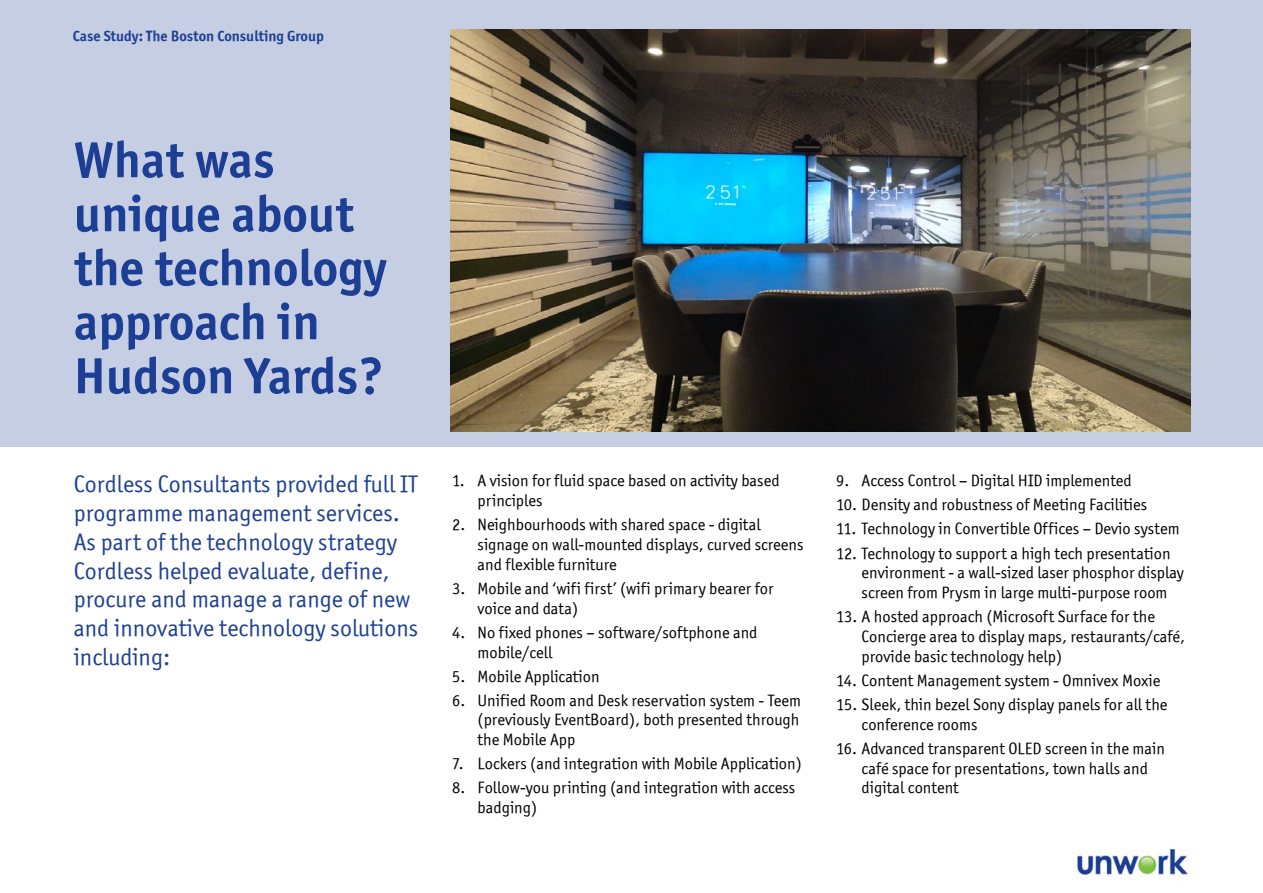
<style>
.page{position:relative;width:1263px;height:893px;background:#fff}
.page>*{position:absolute;margin:0;border:0;box-sizing:border-box;transform-origin:0 0}
.t1{font:51px/54px "Officina Sans ITCTT Bold";color:#1c3e95}
.t2{font:24px/28.8px "Officina Sans ITCTT Book";color:#1e4192}
.t3{font:16.5px/19.8px "Officina Sans ITCTT Book";color:#000}
.t4{font:15px "Officina Sans ITCTT Bold";color:#1e4192}
</style>
<div class="page">
<div style="left:0;top:0;width:1263px;height:446px;background:#c5cee3"></div>
<img style="left:451px;top:30px;width:740px;height:401px">
<img style="left:1077px;top:849px;width:111px;height:26px">
<p class="t4" style="left:73px;top:27px;width:253px">Case Study: The Boston Consulting Group</p>
<h1 class="t1" style="left:74px;top:132px;width:314px">What was unique about the technology approach in<br>Hudson Yards?</h1>
<h2 class="t2" style="left:74px;top:470px;width:346px">Cordless Consultants provided full IT programme management services.<br>As part of the technology strategy<br>Cordless helped evaluate, define, procure and manage a range of new and innovative technology solutions including:</h2>
<p class="t3" style="left:478px;top:471px;width:303px;text-indent:-26px">1. A vision for fluid space based on activity based principles</p>
<p class="t3" style="left:478px;top:515px;width:327px;text-indent:-26px">2. Neighbourhoods with shared space - digital signage on wall-mounted displays, curved screens and flexible furniture</p>
<p class="t3" style="left:478px;top:578px;width:297px;text-indent:-26px">3. Mobile and ‘wifi first’ (wifi primary bearer for voice and data)</p>
<p class="t3" style="left:478px;top:622px;width:281px;text-indent:-26px">4. No fixed phones – software/softphone and mobile/cell</p>
<p class="t3" style="left:452px;top:666px;width:149px">5. Mobile Application</p>
<p class="t3" style="left:478px;top:690px;width:325px;text-align:justify;text-indent:-26px">6. Unified Room and Desk reservation system - Teem (previously EventBoard), both presented through the Mobile App</p>
<p class="t3" style="left:452px;top:754px;width:351px">7. Lockers (and integration with Mobile Application)</p>
<p class="t3" style="left:478px;top:778px;width:319px;text-indent:-26px">8. Follow-you printing (and integration with access badging)</p>
<p class="t3" style="left:836px;top:471px;width:297px">9. Access Control – Digital HID implemented</p>
<p class="t3" style="left:836px;top:495px;width:313px">10. Density and robustness of Meeting Facilities</p>
<p class="t3" style="left:836px;top:519px;width:345px">11. Technology in Convertible Offices – Devio system</p>
<p class="t3" style="left:862px;top:543px;width:324px;text-indent:-26px">12. Technology to support a high tech presentation environment - a wall-sized laser phosphor display screen from Prysm in large multi-purpose room</p>
<p class="t3" style="left:862px;top:607px;width:325px;text-indent:-26px">13. A hosted approach (Microsoft Surface for the<br>Concierge area to display maps, restaurants/café, provide basic technology help)</p>
<p class="t3" style="left:836px;top:670px;width:326px">14. Content Management system - Omnivex Moxie</p>
<p class="t3" style="left:862px;top:694px;width:307px;text-indent:-26px">15. Sleek, thin bezel Sony display panels for all the conference rooms</p>
<p class="t3" style="left:862px;top:738px;width:305px;text-indent:-26px">16. Advanced transparent OLED screen in the main café space for presentations, town halls and digital content</p>
</div>
